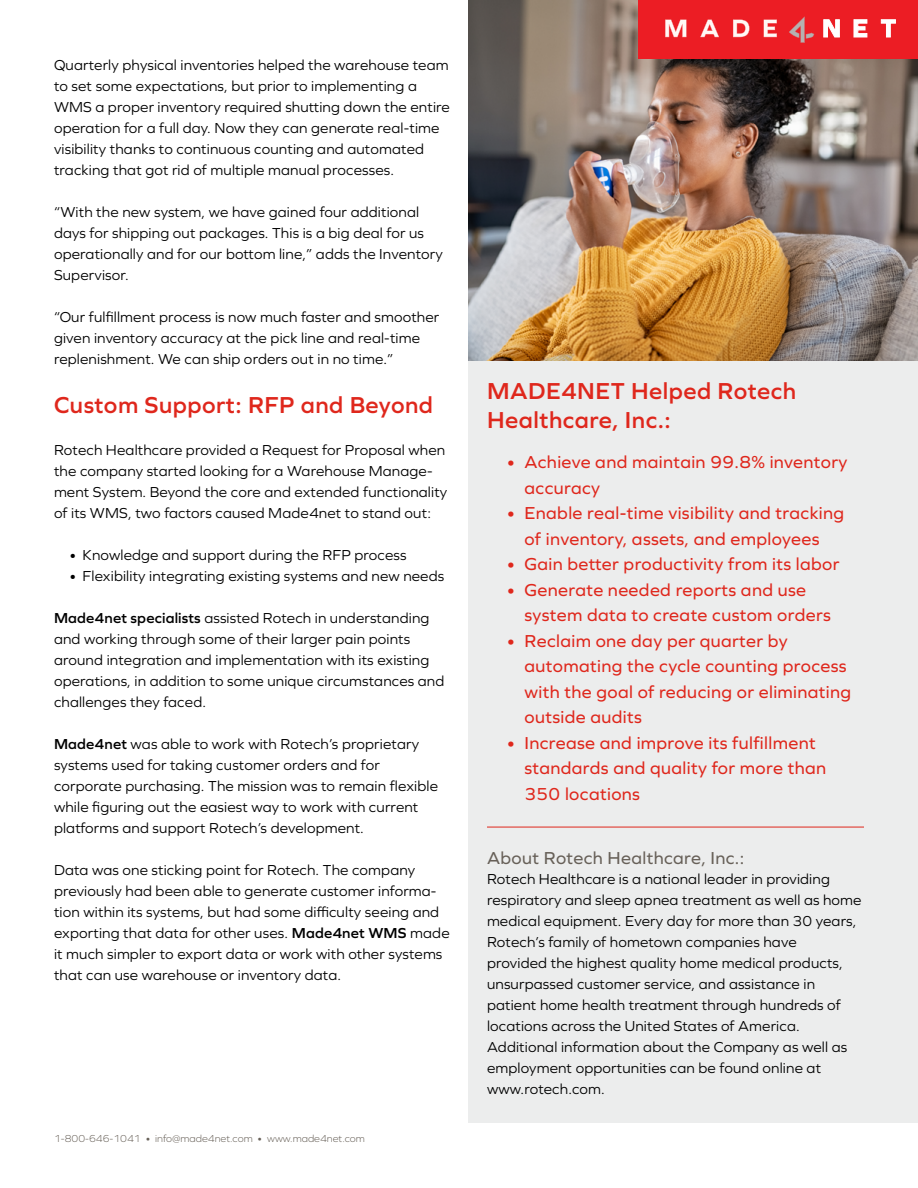
<style>
.page{position:relative;width:918px;height:1188px;background:#fff}
.page>*{position:absolute;margin:0;border:0;box-sizing:border-box;transform-origin:0 0}
.t1{font:600 24px/28.8px "Graphie";letter-spacing:.02em;color:#df271c}
.t2{font:18px/25.5px "Graphie";letter-spacing:.02em;color:#df271c}
.t3{font:18px "Graphie";letter-spacing:.02em;color:#676058}
.t4{font:15px/21px "Graphie";letter-spacing:.01em;color:#000}
.t5{font:300 10.5px "Graphie";color:#676058}
.s1{font-weight:600}
</style>
<div class="page">
<div style="left:468px;top:199px;width:450px;height:924px;background:#eceded"></div>
<img style="left:468px;top:0;width:450px;height:361px">
<div style="left:639px;top:0;width:279px;height:58px;background:#ec1d24"></div>
<svg style="left:824px;top:19px;width:16px;height:18px"></svg>
<svg style="left:854px;top:19px;width:13px;height:18px"></svg>
<svg style="left:881px;top:19px;width:15px;height:18px"></svg>
<svg style="left:665px;top:20px;width:21px;height:17px"></svg>
<svg style="left:700px;top:20px;width:19px;height:17px"></svg>
<svg style="left:733px;top:20px;width:16px;height:17px"></svg>
<svg style="left:764px;top:20px;width:13px;height:17px"></svg>
<svg style="left:789px;top:16px;width:25px;height:27px"></svg>
<hr style="left:487px;top:827px;width:377px;height:1px;background:#df271c">
<p class="t4" style="left:54px;top:54px;width:397px">Quarterly physical inventories helped the warehouse team to set some expectations, but prior to implementing a WMS a proper inventory required shutting down the entire operation for a full day. Now they can generate real-time visibility thanks to continuous counting and automated tracking that got rid of multiple manual processes.</p>
<p class="t4" style="left:54px;top:201px;width:390px">“With the new system, we have gained four additional days for shipping out packages. This is a big deal for us operationally and for our bottom line,” adds the Inventory Supervisor.</p>
<p class="t4" style="left:54px;top:306px;width:387px">“Our fulfillment process is now much faster and smoother given inventory accuracy at the pick line and real-time replenishment. We can ship orders out in no time.”</p>
<h1 class="t1" style="left:54px;top:390px;width:381px">Custom Support: RFP and Beyond</h1>
<p class="t4" style="left:54px;top:439px;width:395px">Rotech Healthcare provided a Request for Proposal when the company started looking for a Warehouse Manage&shy;ment System. Beyond the core and extended functionality of its WMS, two factors caused Made4net to stand out:</p>
<p class="t4" style="left:69px;top:544px;width:339px">• Knowledge and support during the RFP process</p>
<p class="t4" style="left:69px;top:565px;width:377px">• Flexibility integrating existing systems and new needs</p>
<p class="t4" style="left:54px;top:607px;width:392px"><span class="s1">Made4net specialists</span> assisted Rotech in understanding and working through some of their larger pain points around integration and implementation with its existing operations, in addition to some unique circumstances and challenges they faced.</p>
<p class="t4" style="left:54px;top:733px;width:386px"><span class="s1">Made4net</span> was able to work with Rotech’s proprietary systems used for taking customer orders and for corporate purchasing. The mission was to remain flexible while figuring out the easiest way to work with current platforms and support Rotech’s development.</p>
<p class="t4" style="left:54px;top:859px;width:397px">Data was one sticking point for Rotech. The company previously had been able to generate customer informa&shy;tion within its systems, but had some difficulty seeing and exporting that data for other uses. <span class="s1">Made4net WMS</span> made it much simpler to export data or work with other systems that can use warehouse or inventory data.</p>
<p class="t5" style="left:54px;top:1132px;width:312px">1-800-646-1041 • info@made4net.com • www.made4net.com</p>
<h1 class="t1" style="left:487px;top:376px;width:311px">MADE4NET Helped Rotech<br>Healthcare, Inc.:</h1>
<p class="t2" style="left:525px;top:449px;width:325px;text-indent:-18px">• Achieve and maintain 99.8% inventory accuracy</p>
<p class="t2" style="left:507px;top:500px;width:339px;text-align:center">• Enable real-time visibility and tracking of inventory, assets, and employees</p>
<p class="t2" style="left:507px;top:551px;width:335px">• Gain better productivity from its labor</p>
<p class="t2" style="left:525px;top:576px;width:308px;text-indent:-18px">• Generate needed reports and use system data to create custom orders</p>
<p class="t2" style="left:525px;top:627px;width:328px;text-indent:-18px">• Reclaim one day per quarter by automating the cycle counting process with the goal of reducing or eliminating outside audits</p>
<p class="t2" style="left:525px;top:729px;width:303px;text-indent:-18px">• Increase and improve its fulfillment standards and quality for more than<br>350 locations</p>
<p class="t3" style="left:487px;top:847px;width:259px">About Rotech Healthcare, Inc.:</p>
<p class="t4" style="left:487px;top:869px;width:376px">Rotech Healthcare is a national leader in providing respiratory and sleep apnea treatment as well as home medical equipment. Every day for more than 30 years, Rotech’s family of hometown companies have<br>provided the highest quality home medical products, unsurpassed customer service, and assistance in patient home health treatment through hundreds of locations across the United States of America.<br>Additional information about the Company as well as employment opportunities can be found online at www.rotech.com.</p>
</div>
